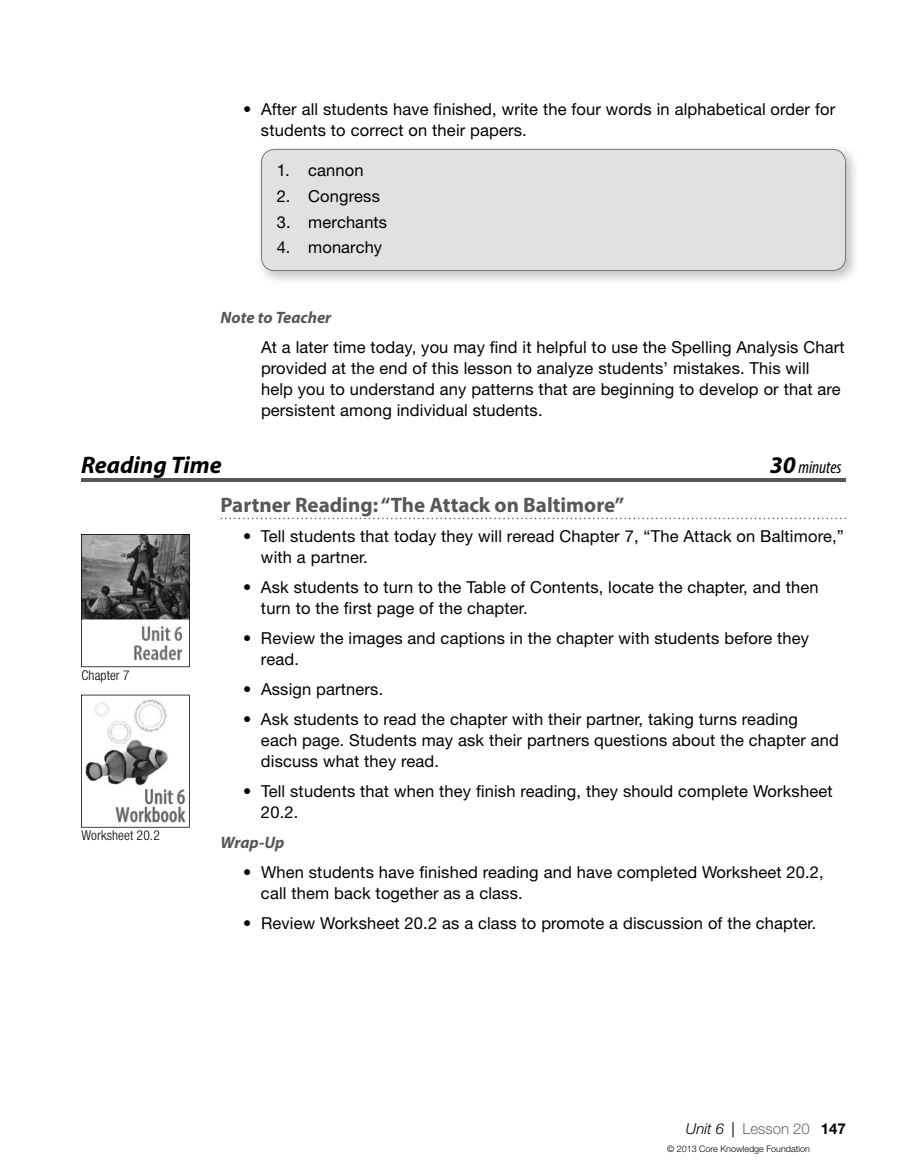
<style>
.page{position:relative;width:918px;height:1175px;background:#fff}
.page>*{position:absolute;margin:0;border:0;box-sizing:border-box;transform-origin:0 0}
.t1{font:italic 700 24px "Myriad Pro";color:#000}
.t2{font:700 21px "Myriad Pro";color:#575757}
.t3{font:italic condensed 18px "Myriad Pro";color:#000}
.t4{font:16.5px/21px "Helvetica Neue LT Std";letter-spacing:.01em;color:#000}
.t5{font:italic 700 16.5px "Myriad Pro";color:#575757}
.t6{font:300 15px "Helvetica Neue LT Std";color:#6b6b6b}
.t7{font:300 condensed 13.5px "Helvetica Neue LT Std";letter-spacing:.01em;color:#000}
.t8{font:300 9px "Helvetica Neue LT Std";color:#000}
.s1{font-weight:700;font-stretch:normal;font-size:24px}
.s2{font-style:italic;color:#000}
.s3{font-weight:400;color:#000}
.s4{font-weight:700;color:#000}
</style>
<div class="page">
<hr style="left:81px;top:478px;width:765px;height:4px;background:#575757">
<svg style="left:220px;top:518px;width:626px;height:1px"></svg>
<div style="left:261px;top:149px;width:585px;height:122px;background:#e1e1e1"></div>
<svg style="left:81px;top:534px;width:109px;height:133px"></svg>
<svg style="left:81px;top:694px;width:109px;height:133px"></svg>
<p class="t4" style="left:261px;top:99px;width:576px;text-indent:-18px">• After all students have finished, write the four words in alphabetical order for students to correct on their papers.</p>
<p class="t4" style="left:277px;top:160px;width:88px">1. cannon</p>
<p class="t4" style="left:277px;top:185px;width:105px">2. Congress</p>
<p class="t4" style="left:277px;top:211px;width:112px">3. merchants</p>
<p class="t4" style="left:277px;top:236px;width:107px">4. monarchy</p>
<p class="t5" style="left:220px;top:306px;width:112px">Note to Teacher</p>
<p class="t4" style="left:261px;top:336px;width:585px">At a later time today, you may find it helpful to use the Spelling Analysis Chart provided at the end of this lesson to analyze students’ mistakes. This will help you to understand any patterns that are beginning to develop or that are persistent among individual students.</p>
<h1 class="t1" style="left:81px;top:449px;width:142px">Reading Time</h1>
<p class="t3" style="left:770px;top:456px;width:73px"><span class="s1">30</span> minutes</p>
<p class="t2" style="left:220px;top:491px;width:405px">Partner Reading: “The Attack on Baltimore”</p>
<p class="t7" style="left:81px;top:667px;width:50px">Chapter 7</p>
<p class="t7" style="left:81px;top:827px;width:80px">Worksheet 20.2</p>
<p class="t4" style="left:261px;top:525px;width:584px;text-indent:-18px">• Tell students that today they will reread Chapter 7, “The Attack on Baltimore,” with a partner.</p>
<p class="t4" style="left:261px;top:576px;width:559px;text-indent:-18px">• Ask students to turn to the Table of Contents, locate the chapter, and then turn to the first page of the chapter.</p>
<p class="t4" style="left:261px;top:627px;width:550px;text-indent:-18px">• Review the images and captions in the chapter with students before they read.</p>
<p class="t4" style="left:243px;top:678px;width:142px">• Assign partners.</p>
<p class="t4" style="left:261px;top:708px;width:580px;text-indent:-18px">• Ask students to read the chapter with their partner, taking turns reading<br>each page. Students may ask their partners questions about the chapter and discuss what they read.</p>
<p class="t4" style="left:261px;top:780px;width:573px;text-indent:-18px">• Tell students that when they finish reading, they should complete Worksheet<br>20.2.</p>
<p class="t5" style="left:220px;top:831px;width:65px">Wrap-Up</p>
<p class="t4" style="left:261px;top:861px;width:564px;text-indent:-18px">• When students have finished reading and have completed Worksheet 20.2, call them back together as a class.</p>
<p class="t4" style="left:243px;top:912px;width:575px">• Review Worksheet 20.2 as a class to promote a discussion of the chapter.</p>
<p class="t6" style="left:686px;top:1119px;width:162px"><span class="s2">Unit 6</span> <span class="s3">|</span> Lesson 20 <span class="s4">147</span></p>
<p class="t8" style="left:667px;top:1143px;width:144px">© 2013 Core Knowledge Foundation</p>
</div>
